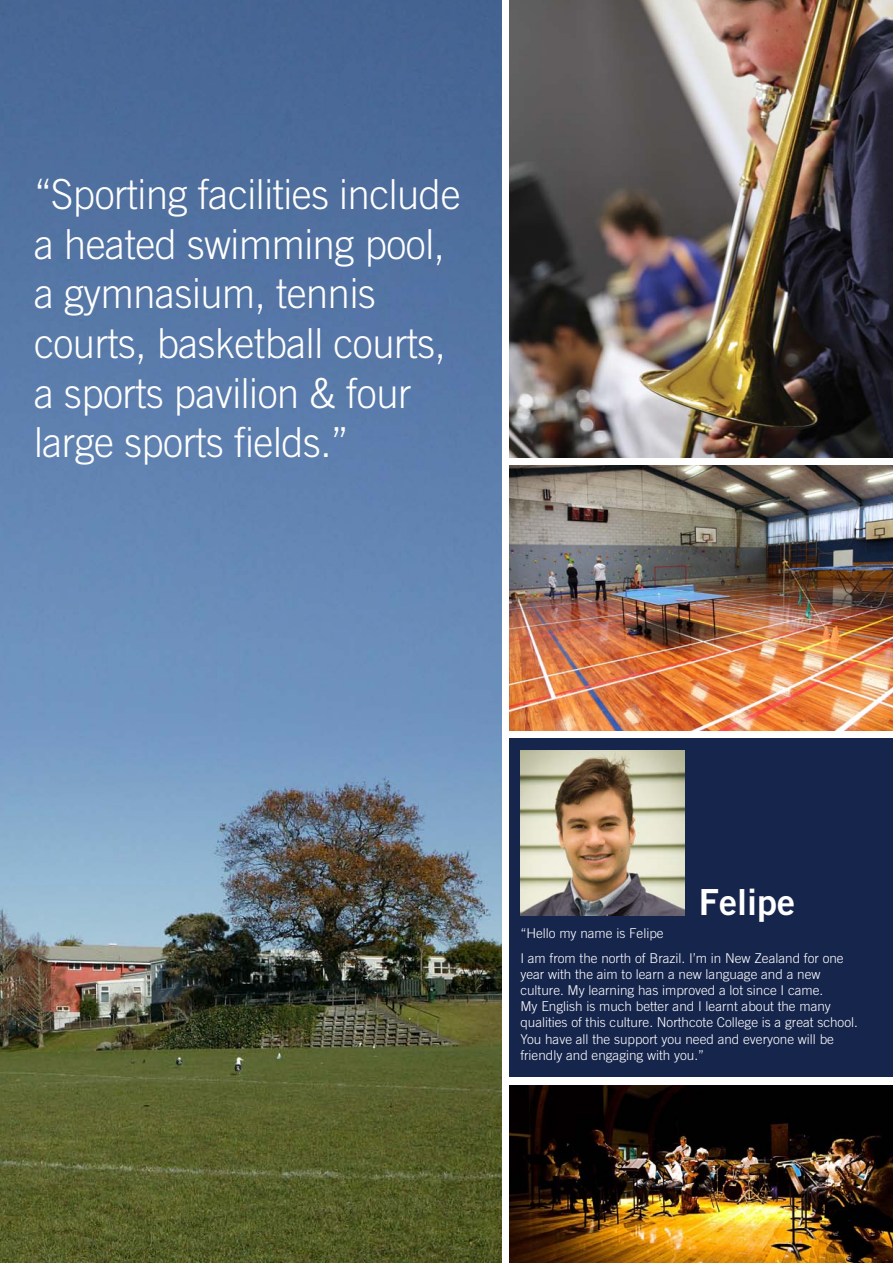
<style>
.page{position:relative;width:893px;height:1263px;background:#fff}
.page>*{position:absolute;margin:0;border:0;box-sizing:border-box;transform-origin:0 0}
.t1{font:300 41.4px/49.7px "Trade Gothic";letter-spacing:-.01em;color:#fff;scale:.96 1}
.t2{font:36px "Trade Gothic Bold Two";color:#fff}
.t3{font:300 13.5px/16.2px "Trade Gothic";color:#fff}
</style>
<div class="page">
<img style="left:0;top:0;width:502px;height:1263px">
<img style="left:509px;top:0;width:384px;height:457px">
<img style="left:509px;top:466px;width:384px;height:264px">
<div style="left:509px;top:738px;width:384px;height:339px;background:#16254c"></div>
<img style="left:509px;top:1085px;width:384px;height:178px">
<img style="left:520px;top:750px;width:165px;height:165px">
<h1 class="t1" style="left:34px;top:169px;width:446px">“Sporting facilities include a heated swimming pool, a gymnasium, tennis courts, basketball courts, a sports pavilion &amp; four large sports fields.”</h1>
<h2 class="t2" style="left:699px;top:880px;width:98px">Felipe</h2>
<p class="t3" style="left:520px;top:920px;width:325px;line-height:24.8px">“Hello my name is Felipe<br>I am from the north of Brazil. I’m in New Zealand for one</p>
<p class="t3" style="left:520px;top:966px;width:339px">year with the aim to learn a new language and a new culture. My learning has improved a lot since I came.<br>My English is much better and I learnt about the many qualities of this culture. Northcote College is a great school.<br>You have all the support you need and everyone will be friendly and engaging with you.”</p>
</div>
